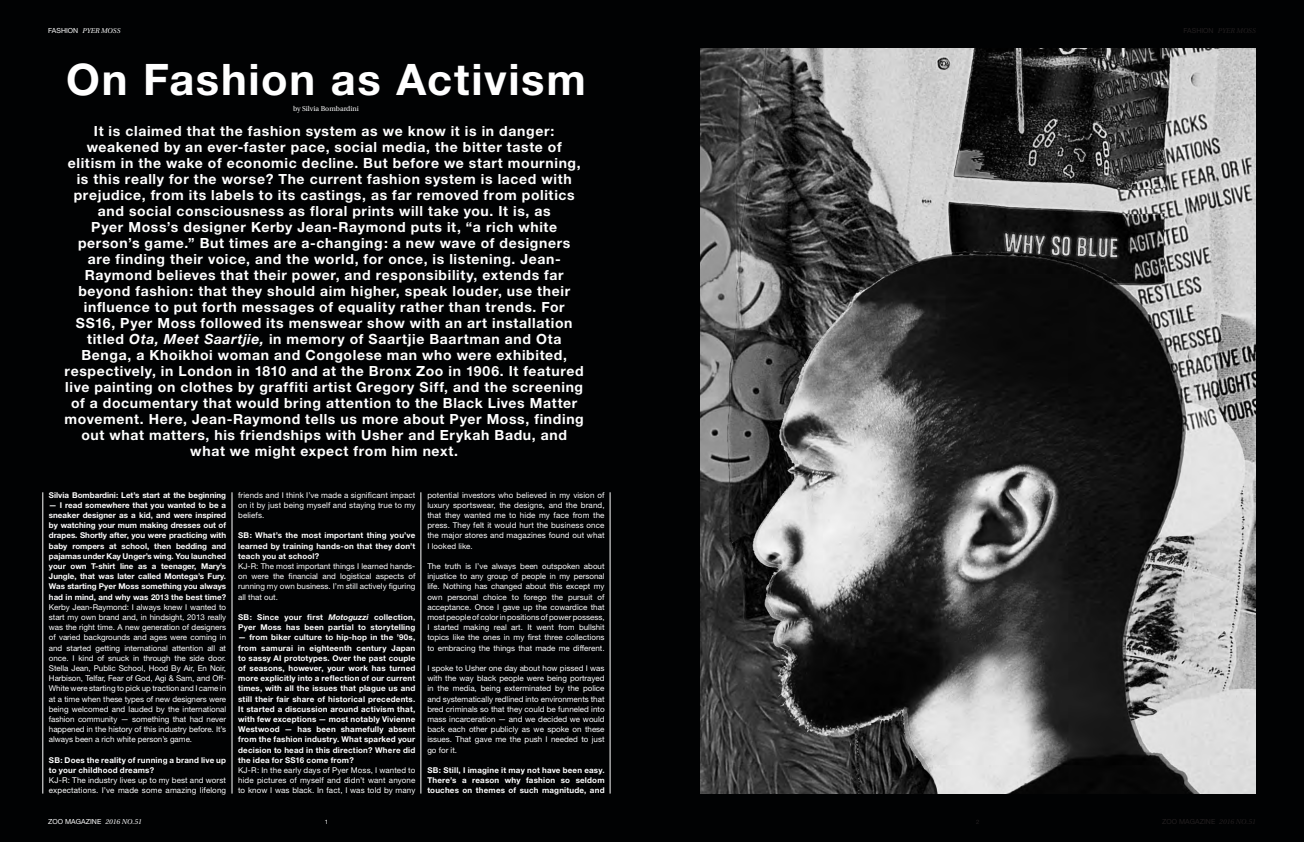
<style>
.page{position:relative;width:1304px;height:842px;background:#010203}
.page>*{position:absolute;margin:0;border:0;box-sizing:border-box;transform-origin:0 0}
.t1{font:700 43.5px "Helvetica Neue";letter-spacing:.035em;color:#fff}
.t2{font:700 14px/16px "Helvetica Neue";letter-spacing:.045em;color:#fff;text-align:center}
.t3{font:8px/10.2px "Helvetica Neue";color:#fff;text-align:justify}
.t4{font:700 8px/10.2px "Helvetica Neue";letter-spacing:.02em;color:#fff;text-align:justify}
.t5{font:700 8px "Helvetica Neue";color:#fff}
.t6{font:7px "Helvetica Neue";letter-spacing:.005em;color:#231f20}
.Voetregel{font:7px "Helvetica Neue";letter-spacing:.005em;color:#fff}
.t7{font:7px "Utopia";letter-spacing:.005em;color:#fff}
.Kopregel_helvetica_b{font:italic 7px "Utopia";letter-spacing:.005em;color:#fff}
.Paginacijfer_HELVETI{font:6px "Helvetica Neue";color:#fff}
.s1{font-family:"Helvetica Neue";font-style:normal}
.s2{font-style:italic}
.s3{font-weight:700}
.s4{font-family:"Utopia";font-style:italic}
</style>
<div class="page">
<hr style="left:421px;top:492px;width:1px;height:301px;background:#fff">
<hr style="left:43px;top:492px;width:1px;height:301px;background:#fff">
<hr style="left:610px;top:492px;width:1px;height:301px;background:#fff">
<hr style="left:232px;top:492px;width:1px;height:301px;background:#fff">
<img style="left:700px;top:49px;width:556px;height:744px">
<p class="Kopregel_helvetica_b" style="left:48px;top:27px;width:74px"><span class="s1">FASHION</span> PYER MOSS</p>
<p class="t1" style="left:66px;top:53px;width:521px">On Fashion as Activism</p>
<p class="t7" style="left:293px;top:104px;width:67px">by Silvia Bombardini</p>
<p class="t2" style="left:68px;top:123px;width:514px">It is claimed that the fashion system as we know it is in danger: weakened by an ever-faster pace, social media, the bitter taste of elitism in the wake of economic decline. But before we start mourning, is this really for the worse? The current fashion system is laced with prejudice, from its labels to its castings, as far removed from politics and social consciousness as floral prints will take you. It is, as</p>
<p class="t2" style="left:65px;top:219px;width:521px">Pyer Moss’s designer Kerby Jean-Raymond puts it, “a rich white person’s game.” But times are a-changing: a new wave of designers<br>are finding their voice, and the world, for once, is listening. Jean-Raymond believes that their power, and responsibility, extends far beyond fashion: that they should aim higher, speak louder, use their influence to put forth messages of equality rather than trends. For SS16, Pyer Moss followed its menswear show with an art installation titled <span class="s2">Ota, Meet Saartjie,</span> in memory of Saartjie Baartman and Ota Benga, a Khoikhoi woman and Congolese man who were exhibited, respectively, in London in 1810 and at the Bronx Zoo in 1906. It featured live painting on clothes by graffiti artist Gregory Siff, and the screening of a documentary that would bring attention to the Black Lives Matter movement. Here, Jean-Raymond tells us more about Pyer Moss, finding out what matters, his friendships with Usher and Erykah Badu, and what we might expect from him next.</p>
<p class="t5" style="left:49px;top:490px;width:179px">Silvia Bombardini: Let’s start at the beginning</p>
<p class="t3" style="left:49px;top:500px;width:179px"><span class="s3">— I read somewhere that you wanted to be a sneaker designer as a kid, and were inspired by watching your mum making dresses out of drapes. Shortly after, you were practicing with baby rompers at school, then bedding and pajamas under Kay Unger’s wing. You launched your own T-shirt line as a teenager, Mary’s Jungle, that was later called Montega’s Fury.<br>Was starting Pyer Moss something you always had in mind, and why was 2013 the best time?<br></span>Kerby Jean-Raymond: I always knew I wanted to start my own brand and, in hindsight, 2013 really was the right time. A new generation of designers of varied backgrounds and ages were coming in and started getting international attention all at once. I kind of snuck in through the side door.<br>Stella Jean, Public School, Hood By Air, En Noir, Harbison, Telfar, Fear of God, Agi &amp; Sam, and Off-White were starting to pick up traction and I came in at a time when these types of new designers were being welcomed and lauded by the international fashion community — something that had never happened in the history of this industry before. It’s always been a rich white person’s game.</p>
<p class="t4" style="left:49px;top:755px;width:179px">SB: Does the reality of running a brand live up to your childhood dreams?</p>
<p class="t3" style="left:49px;top:775px;width:179px">KJ-R: The industry lives up to my best and worst expectations. I’ve made some amazing lifelong</p>
<p class="t3" style="left:238px;top:489px;width:179px">friends and I think I’ve made a significant impact on it by just being myself and staying true to my beliefs.</p>
<p class="t4" style="left:238px;top:530px;width:179px">SB: What’s the most important thing you’ve learned by training hands-on that they don’t teach you at school?</p>
<p class="t3" style="left:238px;top:561px;width:179px">KJ-R: The most important things I learned hands&shy;on were the financial and logistical aspects of running my own business. I’m still actively figuring all that out.</p>
<p class="t4" style="left:238px;top:612px;width:179px">SB: Since your first <span class="s2">Motoguzzi</span> collection,<br>Pyer Moss has been partial to storytelling</p>
<p class="t4" style="left:238px;top:632px;width:179px">— from biker culture to hip-hop in the ’90s, from samurai in eighteenth century Japan to sassy AI prototypes. Over the past couple of seasons, however, your work has turned more explicitly into a reflection of our current times, with all the issues that plague us and still their fair share of historical precedents.<br>It started a discussion around activism that, with few exceptions — most notably Vivienne Westwood — has been shamefully absent from the fashion industry. What sparked your decision to head in this direction? Where did the idea for SS16 come from?</p>
<p class="t3" style="left:238px;top:765px;width:179px">KJ-R: In the early days of Pyer Moss, I wanted to hide pictures of myself and didn’t want anyone to know I was black. In fact, I was told by many</p>
<p class="t3" style="left:427px;top:489px;width:179px">potential investors who believed in my vision of luxury sportswear, the designs, and the brand, that they wanted me to hide my face from the press. They felt it would hurt the business once the major stores and magazines found out what I looked like.</p>
<p class="t3" style="left:427px;top:561px;width:179px">The truth is I’ve always been outspoken about injustice to any group of people in my personal life. Nothing has changed about this except my own personal choice to forego the pursuit of acceptance. Once I gave up the cowardice that most people of color in positions of power possess, I started making real art. It went from bullshit topics like the ones in my first three collections to embracing the things that made me different.</p>
<p class="t3" style="left:427px;top:663px;width:179px">I spoke to Usher one day about how pissed I was with the way black people were being portrayed in the media, being exterminated by the police and systematically redlined into environments that bred criminals so that they could be funneled into mass incarceration — and we decided we would back each other publicly as we spoke on these issues. That gave me the push I needed to just go for it.</p>
<p class="t4" style="left:427px;top:765px;width:179px">SB: Still, I imagine it may not have been easy.<br>There’s a reason why fashion so seldom touches on themes of such magnitude, and</p>
<p class="Voetregel" style="left:48px;top:817px;width:95px">ZOO MAGAZINE <span class="s4">2016 NO.51</span></p>
<p class="Paginacijfer_HELVETI" style="left:325px;top:818px;width:5px">1</p>
<p class="t6" style="left:1162px;top:817px;width:95px">ZOO MAGAZINE <span class="s4">2016 NO.51</span></p>
</div>
